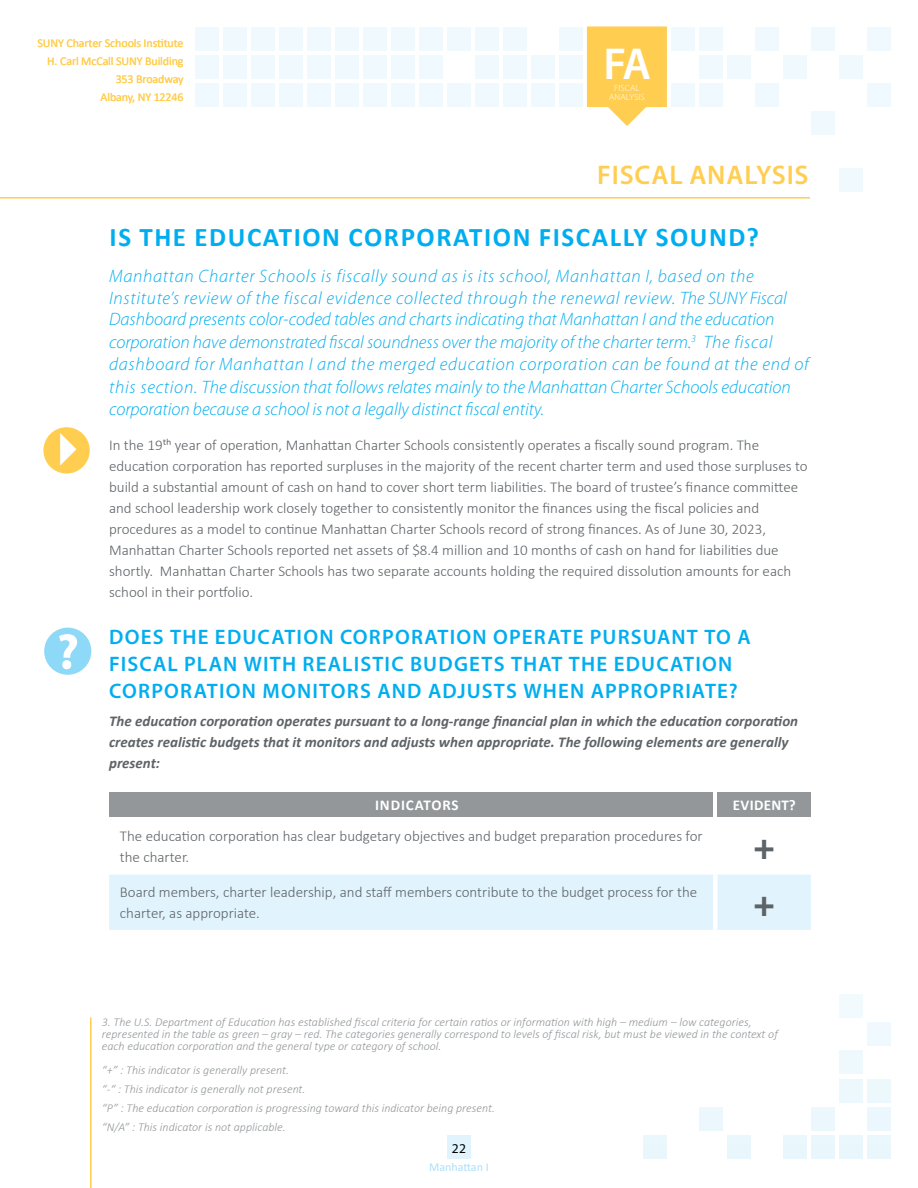
<style>
.page{position:relative;width:918px;height:1188px;background:#fff}
.page>*{position:absolute;margin:0;border:0;box-sizing:border-box;transform-origin:0 0}
.t1{font:700 50.55px "Myriad Pro";color:#fff}
.t2{font:600 45px "Myriad Pro";color:#fff}
.t3{font:900 36px "Myriad Pro";color:#5e6367}
.t4{font:700 27px "Calibri";letter-spacing:.06em;color:#00aeef}
.t5{font:600 27px "Myriad Pro";letter-spacing:.03em;color:#ffce51}
.t6{font:600 21px/27px "Myriad Pro";letter-spacing:.055em;color:#00aeef}
.t7{font:italic 300 18px/22.2px "Myriad Pro";color:#00aeef}
.t8{font:300 15px/21px "Calibri";color:#5e6367}
.t9{font:italic 700 15px/21px "Calibri";color:#5e6367}
.t10{font:700 15px "Calibri";letter-spacing:.06em;color:#fff}
.t11{font:700 15px "Calibri";letter-spacing:.03em;color:#fff}
.t12{font:13.5px "Myriad Pro";color:#000}
.t13{font:italic 300 12px/18.8px "Calibri";color:#93979a}
.t14{font:12px/18px "Calibri";letter-spacing:-.01em;color:#ffce51;text-align:right}
.t15{font:12px "Calibri";color:#abe1fa}
.t16{font:300 9px/9px "Myriad Pro";letter-spacing:.02em;color:#fff;text-align:center}
</style>
<div class="page">
<div style="left:447px;top:1136px;width:24px;height:23px;background:#e1f4fd"></div>
<div style="left:867px;top:27px;width:24px;height:23px;background:#eff9fe"></div>
<div style="left:867px;top:83px;width:24px;height:24px;background:#eff9fe"></div>
<div style="left:391px;top:27px;width:24px;height:23px;background:#eff9fe"></div>
<div style="left:391px;top:55px;width:24px;height:24px;background:#eff9fe"></div>
<div style="left:419px;top:27px;width:24px;height:23px;background:#eff9fe"></div>
<div style="left:419px;top:55px;width:24px;height:24px;background:#eff9fe"></div>
<div style="left:363px;top:27px;width:24px;height:23px;background:#eff9fe"></div>
<div style="left:363px;top:55px;width:24px;height:24px;background:#eff9fe"></div>
<div style="left:391px;top:83px;width:24px;height:24px;background:#eff9fe"></div>
<div style="left:419px;top:83px;width:24px;height:24px;background:#eff9fe"></div>
<div style="left:363px;top:83px;width:24px;height:24px;background:#eff9fe"></div>
<div style="left:559px;top:27px;width:24px;height:23px;background:#eff9fe"></div>
<div style="left:559px;top:55px;width:24px;height:24px;background:#eff9fe"></div>
<div style="left:531px;top:55px;width:24px;height:24px;background:#eff9fe"></div>
<div style="left:559px;top:83px;width:24px;height:24px;background:#eff9fe"></div>
<div style="left:531px;top:83px;width:24px;height:24px;background:#eff9fe"></div>
<div style="left:475px;top:27px;width:24px;height:23px;background:#eff9fe"></div>
<div style="left:475px;top:55px;width:24px;height:24px;background:#eff9fe"></div>
<div style="left:503px;top:27px;width:24px;height:23px;background:#eff9fe"></div>
<div style="left:503px;top:55px;width:24px;height:24px;background:#eff9fe"></div>
<div style="left:447px;top:27px;width:24px;height:23px;background:#eff9fe"></div>
<div style="left:475px;top:83px;width:24px;height:24px;background:#eff9fe"></div>
<div style="left:503px;top:83px;width:24px;height:24px;background:#eff9fe"></div>
<div style="left:447px;top:83px;width:24px;height:24px;background:#eff9fe"></div>
<div style="left:671px;top:27px;width:24px;height:23px;background:#eff9fe"></div>
<div style="left:671px;top:83px;width:24px;height:24px;background:#eff9fe"></div>
<div style="left:223px;top:27px;width:24px;height:23px;background:#eff9fe"></div>
<div style="left:223px;top:55px;width:24px;height:24px;background:#eff9fe"></div>
<div style="left:251px;top:27px;width:24px;height:23px;background:#eff9fe"></div>
<div style="left:251px;top:55px;width:24px;height:24px;background:#eff9fe"></div>
<div style="left:195px;top:27px;width:24px;height:23px;background:#eff9fe"></div>
<div style="left:195px;top:55px;width:24px;height:24px;background:#eff9fe"></div>
<div style="left:223px;top:83px;width:24px;height:24px;background:#eff9fe"></div>
<div style="left:251px;top:83px;width:24px;height:24px;background:#eff9fe"></div>
<div style="left:195px;top:83px;width:24px;height:24px;background:#eff9fe"></div>
<div style="left:307px;top:27px;width:24px;height:23px;background:#eff9fe"></div>
<div style="left:307px;top:55px;width:24px;height:24px;background:#eff9fe"></div>
<div style="left:335px;top:27px;width:24px;height:23px;background:#eff9fe"></div>
<div style="left:335px;top:55px;width:24px;height:24px;background:#eff9fe"></div>
<div style="left:279px;top:27px;width:24px;height:23px;background:#eff9fe"></div>
<div style="left:279px;top:55px;width:24px;height:24px;background:#eff9fe"></div>
<div style="left:307px;top:83px;width:24px;height:24px;background:#eff9fe"></div>
<div style="left:335px;top:83px;width:24px;height:24px;background:#eff9fe"></div>
<div style="left:279px;top:83px;width:24px;height:24px;background:#eff9fe"></div>
<div style="left:727px;top:55px;width:24px;height:24px;background:#eff9fe"></div>
<div style="left:755px;top:27px;width:24px;height:23px;background:#eff9fe"></div>
<div style="left:699px;top:27px;width:24px;height:23px;background:#eff9fe"></div>
<div style="left:699px;top:55px;width:24px;height:24px;background:#eff9fe"></div>
<div style="left:755px;top:83px;width:24px;height:24px;background:#eff9fe"></div>
<div style="left:699px;top:83px;width:24px;height:24px;background:#eff9fe"></div>
<div style="left:811px;top:27px;width:24px;height:23px;background:#eff9fe"></div>
<div style="left:839px;top:55px;width:24px;height:24px;background:#eff9fe"></div>
<div style="left:783px;top:55px;width:24px;height:24px;background:#eff9fe"></div>
<div style="left:811px;top:111px;width:24px;height:24px;background:#eff9fe"></div>
<div style="left:839px;top:994px;width:24px;height:24px;background:#f2fafe"></div>
<div style="left:867px;top:1022px;width:24px;height:24px;background:#f0f9fe"></div>
<div style="left:839px;top:1050px;width:24px;height:24px;background:#eef9fd"></div>
<div style="left:867px;top:1079px;width:24px;height:24px;background:#edf8fd"></div>
<div style="left:839px;top:1079px;width:24px;height:24px;background:#edf8fd"></div>
<div style="left:867px;top:1107px;width:24px;height:24px;background:#ebf7fd"></div>
<div style="left:811px;top:1107px;width:24px;height:24px;background:#ebf7fd"></div>
<div style="left:699px;top:1107px;width:24px;height:24px;background:#ebf7fd"></div>
<div style="left:867px;top:1135px;width:24px;height:24px;background:#e9f7fd"></div>
<div style="left:839px;top:1135px;width:24px;height:24px;background:#e9f7fd"></div>
<div style="left:811px;top:1135px;width:24px;height:24px;background:#e9f7fd"></div>
<div style="left:783px;top:1135px;width:24px;height:24px;background:#e9f7fd"></div>
<div style="left:727px;top:1135px;width:24px;height:24px;background:#e9f7fd"></div>
<div style="left:643px;top:1135px;width:24px;height:24px;background:#e9f7fd"></div>
<div style="left:839px;top:168px;width:24px;height:24px;background:#eff9fe"></div>
<svg style="left:608px;top:107px;width:38px;height:19px"></svg>
<div style="left:587px;top:26px;width:80px;height:81px;background:#ffce51;border:1px solid #ffce51"></div>
<hr style="left:0;top:197px;width:810px;height:2px;background:#ffce51">
<div style="left:43px;top:427px;width:47px;height:47px;background:#ffce51;border-radius:50%"></div>
<div style="left:44px;top:628px;width:47px;height:47px;background:#8ed8f8;border-radius:50%"></div>
<svg style="left:109px;top:816px;width:702px;height:114px"></svg>
<div style="left:713px;top:816px;width:5px;height:59px;background:#fff"></div>
<div style="left:713px;top:875px;width:5px;height:55px;background:#fff"></div>
<div style="left:110px;top:792px;width:603px;height:24px;background:#93979a"></div>
<div style="left:717px;top:792px;width:93px;height:24px;background:#93979a"></div>
<hr style="left:90px;top:1017px;width:2px;height:171px;background:#ffce51">
<p class="t14" style="left:38px;top:33px;width:148px">SUNY Charter Schools Institute<br>H. Carl McCall SUNY Building<br>353 Broadway<br>Albany, NY 12246</p>
<h2 class="t2" style="left:604px;top:35px;width:49px">FA</h2>
<p class="t16" style="left:609px;top:83px;width:37px">FISCAL<br>ANALYSIS</p>
<h1 class="t1" style="left:57px;top:619px;width:24px">?</h1>
<h3 class="t5" style="left:597px;top:158px;width:213px">FISCAL ANALYSIS</h3>
<h3 class="t4" style="left:110px;top:218px;width:651px">IS THE EDUCATION CORPORATION FISCALLY SOUND?</h3>
<p class="t7" style="left:109px;top:265px;width:701px">Manhattan Charter Schools is fiscally sound as is its school, Manhattan I, based on the Institute’s review of the fiscal evidence collected through the renewal review. The SUNY Fiscal Dashboard presents color-coded tables and charts indicating that Manhattan I and the education corporation have demonstrated fiscal soundness over the majority of the charter term.<sup>3</sup> The fiscal dashboard for Manhattan I and the merged education corporation can be found at the end of this section. The discussion that follows relates mainly to the Manhattan Charter Schools education corporation because a school is not a legally distinct fiscal entity.</p>
<p class="t8" style="left:109px;top:434px;width:700px">In the 19th year of operation, Manhattan Charter Schools consistently operates a fiscally sound program. The education corporation has reported surpluses in the majority of the recent charter term and used those surpluses to build a substantial amount of cash on hand to cover short term liabilities. The board of trustee’s finance committee and school leadership work closely together to consistently monitor the finances using the fiscal policies and procedures as a model to continue Manhattan Charter Schools record of strong finances. As of June 30, 2023, Manhattan Charter Schools reported net assets of $8.4 million and 10 months of cash on hand for liabilities due shortly. Manhattan Charter Schools has two separate accounts holding the required dissolution amounts for each school in their portfolio.</p>
<h3 class="t6" style="left:109px;top:623px;width:643px">DOES THE EDUCATION CORPORATION OPERATE PURSUANT TO A<br>FISCAL PLAN WITH REALISTIC BUDGETS THAT THE EDUCATION<br>CORPORATION MONITORS AND ADJUSTS WHEN APPROPRIATE?</h3>
<p class="t9" style="left:109px;top:710px;width:691px">The education corporation operates pursuant to a long-range financial plan in which the education corporation creates realistic budgets that it monitors and adjusts when appropriate. The following elements are generally present:</p>
<p class="t10" style="left:375px;top:794px;width:85px">INDICATORS</p>
<p class="t11" style="left:733px;top:794px;width:64px">EVIDENT?</p>
<p class="t8" style="left:120px;top:825px;width:584px">The education corporation has clear budgetary objectives and budget preparation procedures for the charter.</p>
<h3 class="t3" style="left:753px;top:823px;width:23px">+</h3>
<p class="t8" style="left:120px;top:882px;width:579px">Board members, charter leadership, and staff members contribute to the budget process for the charter, as appropriate.</p>
<h3 class="t3" style="left:753px;top:880px;width:23px">+</h3>
<p class="t13" style="left:102px;top:1016px;width:678px;line-height:12px">3. The U.S. Department of Education has established fiscal criteria for certain ratios or information with high – medium – low categories, represented in the table as green – gray – red. The categories generally correspond to levels of fiscal risk, but must be viewed in the context of each education corporation and the general type or category of school.</p>
<p class="t13" style="left:102px;top:1061px;width:395px">“+” : This indicator is generally present.<br>“-“ : This indicator is generally not present.<br>“P” : The education corporation is progressing toward this indicator being present. “N/A” : This indicator is not applicable.</p>
<p class="t15" style="left:429px;top:1159px;width:61px">Manhattan I</p>
<p class="t12" style="left:452px;top:1140px;width:16px">22</p>
</div>
